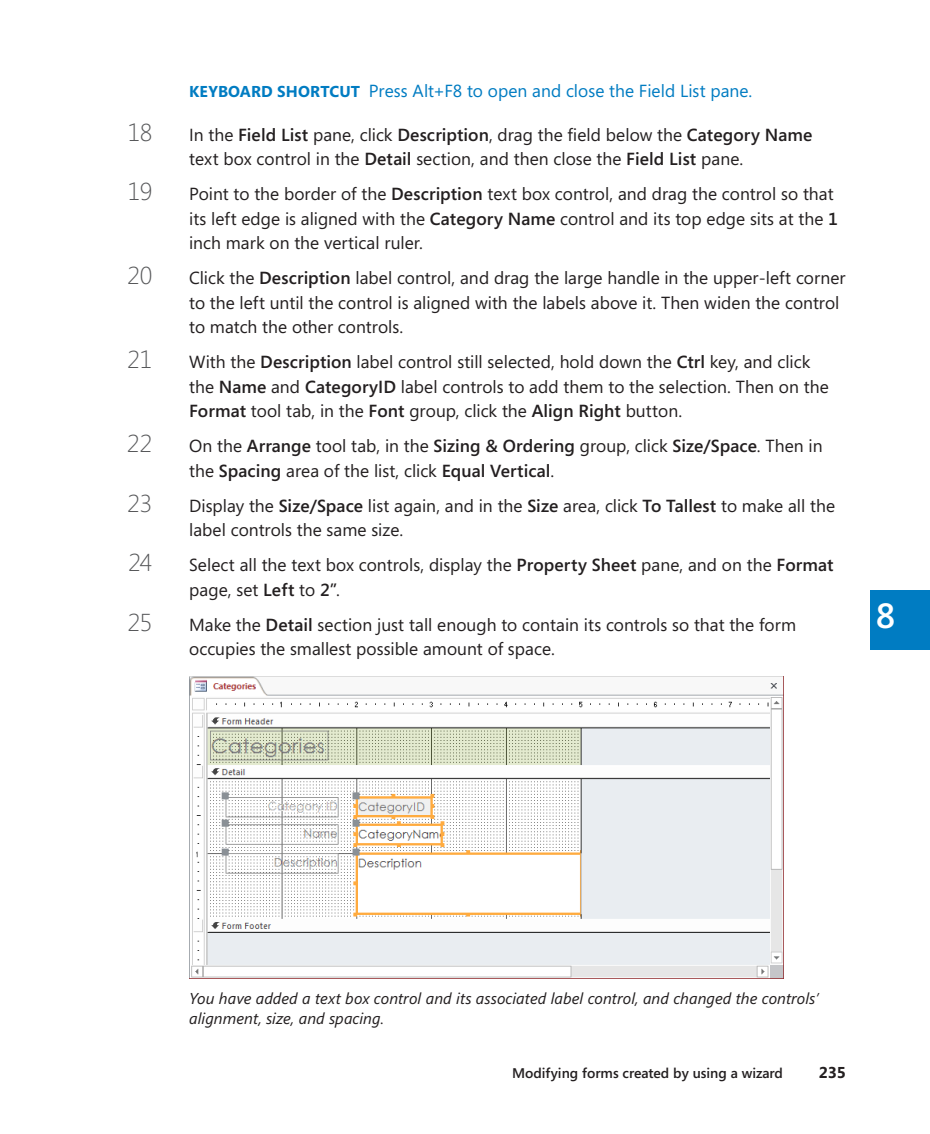
<style>
.page{position:relative;width:930px;height:1134px;background:#fff}
.page>*{position:absolute;margin:0;border:0;box-sizing:border-box;transform-origin:0 0}
.t1{font:600 35px "Segoe";color:#fff}
.t2{font:300 24.5px "Segoe";letter-spacing:-.025em;color:#57585a}
.t3{font:17.5px/24.5px "Segoe";color:#231f20}
.List_Readeraid{font:17.5px "Segoe";letter-spacing:.005em;color:#007cc2}
.List_Caption{font:italic 15.75px/19.2px "Segoe";letter-spacing:.005em;color:#231f20}
.t4{font:700 15.75px "Segoe";color:#231f20}
.t5{font:600 14px "Segoe";color:#231f20}
.s1{font-weight:700;font-size:15.75px}
.s2{font-weight:600}
</style>
<div class="page">
<div style="left:869px;top:590px;width:60px;height:60px;background:#007cc2"></div>
<img style="left:189px;top:676px;width:594px;height:302px">
<p class="List_Readeraid" style="left:189px;top:79px;width:564px"><span class="s1">KEYBOARD SHORTCUT</span> Press Alt+F8 to open and close the Field List pane.</p>
<p class="t2" style="left:128px;top:115px;width:26px">18</p>
<p class="t3" style="left:189px;top:122px;width:624px">In the <span class="s2">Field List</span> pane, click <span class="s2">Description</span>, drag the field below the <span class="s2">Category Name </span>text box control in the <span class="s2">Detail</span> section, and then close the <span class="s2">Field List</span> pane.</p>
<p class="t2" style="left:128px;top:175px;width:26px">19</p>
<p class="t3" style="left:189px;top:182px;width:650px">Point to the border of the <span class="s2">Description</span> text box control, and drag the control so that its left edge is aligned with the <span class="s2">Category Name</span> control and its top edge sits at the <span class="s2">1 </span>inch mark on the vertical ruler.</p>
<p class="t2" style="left:127px;top:259px;width:26px">20</p>
<p class="t3" style="left:189px;top:266px;width:657px">Click the <span class="s2">Description</span> label control, and drag the large handle in the upper-left corner to the left until the control is aligned with the labels above it. Then widen the control to match the other controls.</p>
<p class="t2" style="left:128px;top:343px;width:26px">21</p>
<p class="t3" style="left:189px;top:350px;width:641px">With the <span class="s2">Description</span> label control still selected, hold down the <span class="s2">Ctrl</span> key, and click the <span class="s2">Name</span> and <span class="s2">CategoryID</span> label controls to add them to the selection. Then on the<br><span class="s2">Format</span> tool tab, in the <span class="s2">Font</span> group, click the <span class="s2">Align Right</span> button.</p>
<p class="t2" style="left:127px;top:427px;width:27px">22</p>
<p class="t3" style="left:189px;top:434px;width:634px">On the <span class="s2">Arrange</span> tool tab, in the <span class="s2">Sizing &amp; Ordering</span> group, click <span class="s2">Size/Space</span>. Then in the <span class="s2">Spacing</span> area of the list, click <span class="s2">Equal Vertical</span>.</p>
<p class="t2" style="left:127px;top:486px;width:26px">23</p>
<p class="t3" style="left:189px;top:493px;width:647px">Display the <span class="s2">Size/Space</span> list again, and in the <span class="s2">Size</span> area, click <span class="s2">To Tallest</span> to make all the label controls the same size.</p>
<p class="t2" style="left:128px;top:546px;width:25px">24</p>
<p class="t3" style="left:189px;top:553px;width:645px">Select all the text box controls, display the <span class="s2">Property Sheet</span> pane, and on the <span class="s2">Format </span>page, set <span class="s2">Left</span> to <span class="s2">2”</span>.</p>
<p class="t2" style="left:128px;top:605px;width:26px">25</p>
<p class="t3" style="left:189px;top:612px;width:608px">Make the <span class="s2">Detail</span> section just tall enough to contain its controls so that the form occupies the smallest possible amount of space.</p>
<h1 class="t1" style="left:875px;top:592px;width:21px">8</h1>
<p class="List_Caption" style="left:189px;top:989px;width:631px">You have added a text box control and its associated label control, and changed the controls’ alignment, size, and spacing.</p>
<p class="t5" style="left:512px;top:1064px;width:272px">Modifying forms created by using a wizard</p>
<p class="t4" style="left:818px;top:1061px;width:29px">235</p>
</div>
